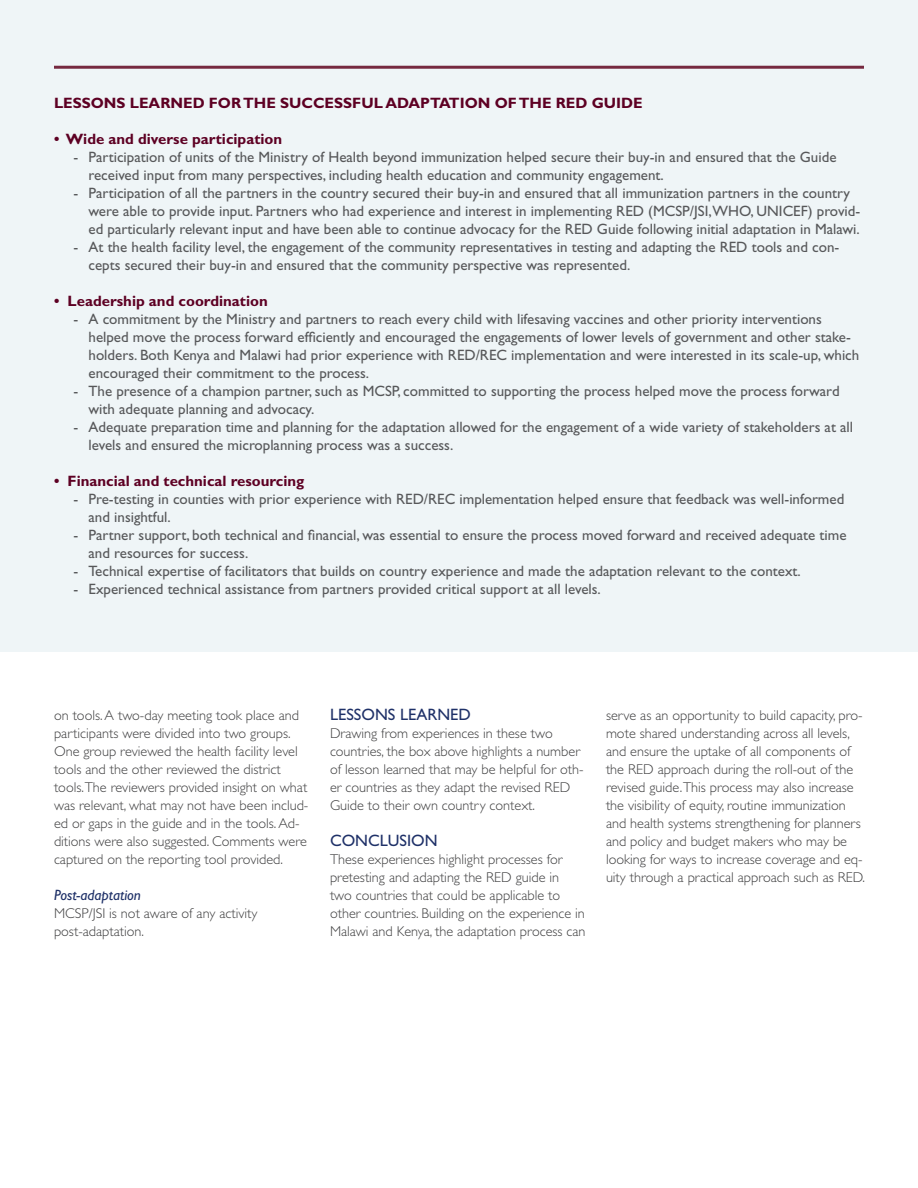
<style>
.page{position:relative;width:918px;height:1188px;background:#fff}
.page>*{position:absolute;margin:0;border:0;box-sizing:border-box;transform-origin:0 0}
.subhead{font:16.5px "Gill Sans";color:#1f3168}
.big_sub{font:15px/18px "Gill Sans";color:#57585a}
.big_sub-2{font:700 15px "Gill Sans";color:#5d0023}
.small_sub{font:italic 15px "Gill Sans";color:#1f3168}
.BODY{font:300 14.25px/18px "Gill Sans";color:#3e3e3f}
</style>
<div class="page">
<div style="left:0;top:0;width:918px;height:651px;background:#eff5f7"></div>
<hr style="left:54px;top:66px;width:810px;height:3px;background:#762940">
<p class="big_sub-2" style="left:54px;top:94px;width:590px">LESSONS LEARNED FOR THE SUCCESSFUL ADAPTATION OF THE RED GUIDE</p>
<p class="big_sub-2" style="left:54px;top:130px;width:230px">• Wide and diverse participation</p>
<p class="big_sub" style="left:88px;top:148px;width:750px;text-indent:-15px">- Participation of units of the Ministry of Health beyond immunization helped secure their buy-in and ensured that the Guide received input from many perspectives, including health education and community engagement.</p>
<p class="big_sub" style="left:88px;top:184px;width:773px;text-indent:-15px">- Participation of all the partners in the country secured their buy-in and ensured that all immunization partners in the country were able to provide input. Partners who had experience and interest in implementing RED (MCSP/JSI,WHO, UNICEF) provid&shy;ed particularly relevant input and have been able to continue advocacy for the RED Guide following initial adaptation in Malawi.</p>
<p class="big_sub" style="left:88px;top:238px;width:752px;text-indent:-15px">- At the health facility level, the engagement of the community representatives in testing and adapting the RED tools and con&shy;cepts secured their buy-in and ensured that the community perspective was represented.</p>
<p class="big_sub-2" style="left:54px;top:292px;width:215px">• Leadership and coordination</p>
<p class="big_sub" style="left:88px;top:310px;width:772px;text-indent:-15px">- A commitment by the Ministry and partners to reach every child with lifesaving vaccines and other priority interventions helped move the process forward efficiently and encouraged the engagements of lower levels of government and other stake&shy;holders. Both Kenya and Malawi had prior experience with RED/REC implementation and were interested in its scale-up, which encouraged their commitment to the process.</p>
<p class="big_sub" style="left:88px;top:382px;width:753px;text-indent:-15px">- The presence of a champion partner, such as MCSP, committed to supporting the process helped move the process forward with adequate planning and advocacy.</p>
<p class="big_sub" style="left:88px;top:418px;width:766px;text-indent:-15px">- Adequate preparation time and planning for the adaptation allowed for the engagement of a wide variety of stakeholders at all levels and ensured the microplanning process was a success.</p>
<p class="big_sub-2" style="left:54px;top:472px;width:252px">• Financial and technical resourcing</p>
<p class="big_sub" style="left:88px;top:490px;width:757px;text-indent:-15px">- Pre-testing in counties with prior experience with RED/REC implementation helped ensure that feedback was well-informed and insightful.</p>
<p class="big_sub" style="left:88px;top:526px;width:760px;text-indent:-15px">- Partner support, both technical and financial, was essential to ensure the process moved forward and received adequate time and resources for success.</p>
<p class="big_sub" style="left:74px;top:562px;width:729px">- Technical expertise of facilitators that builds on country experience and made the adaptation relevant to the context.</p>
<p class="big_sub" style="left:74px;top:580px;width:529px">- Experienced technical assistance from partners provided critical support at all levels.</p>
<p class="BODY" style="left:54px;top:706px;width:256px">on tools. A two-day meeting took place and participants were divided into two groups.<br>One group reviewed the health facility level tools and the other reviewed the district tools.The reviewers provided insight on what was relevant, what may not have been includ&shy;ed or gaps in the guide and in the tools. Ad&shy;ditions were also suggested. Comments were captured on the reporting tool provided.</p>
<p class="small_sub" style="left:54px;top:886px;width:88px">Post-adaptation</p>
<p class="BODY" style="left:54px;top:904px;width:205px">MCSP/JSI is not aware of any activity post-adaptation.</p>
<p class="subhead" style="left:330px;top:705px;width:142px">LESSONS LEARNED</p>
<p class="BODY" style="left:330px;top:724px;width:255px">Drawing from experiences in these two countries, the box above highlights a number of lesson learned that may be helpful for oth&shy;er countries as they adapt the revised RED Guide to their own country context.</p>
<p class="subhead" style="left:330px;top:831px;width:109px">CONCLUSION</p>
<p class="BODY" style="left:330px;top:850px;width:257px">These experiences highlight processes for pretesting and adapting the RED guide in<br>two countries that could be applicable to other countries. Building on the experience in Malawi and Kenya, the adaptation process can</p>
<p class="BODY" style="left:606px;top:706px;width:261px">serve as an opportunity to build capacity, pro&shy;mote shared understanding across all levels, and ensure the uptake of all components of the RED approach during the roll-out of the revised guide.This process may also increase the visibility of equity, routine immunization and health systems strengthening for planners and policy and budget makers who may be looking for ways to increase coverage and eq&shy;uity through a practical approach such as RED.</p>
</div>
